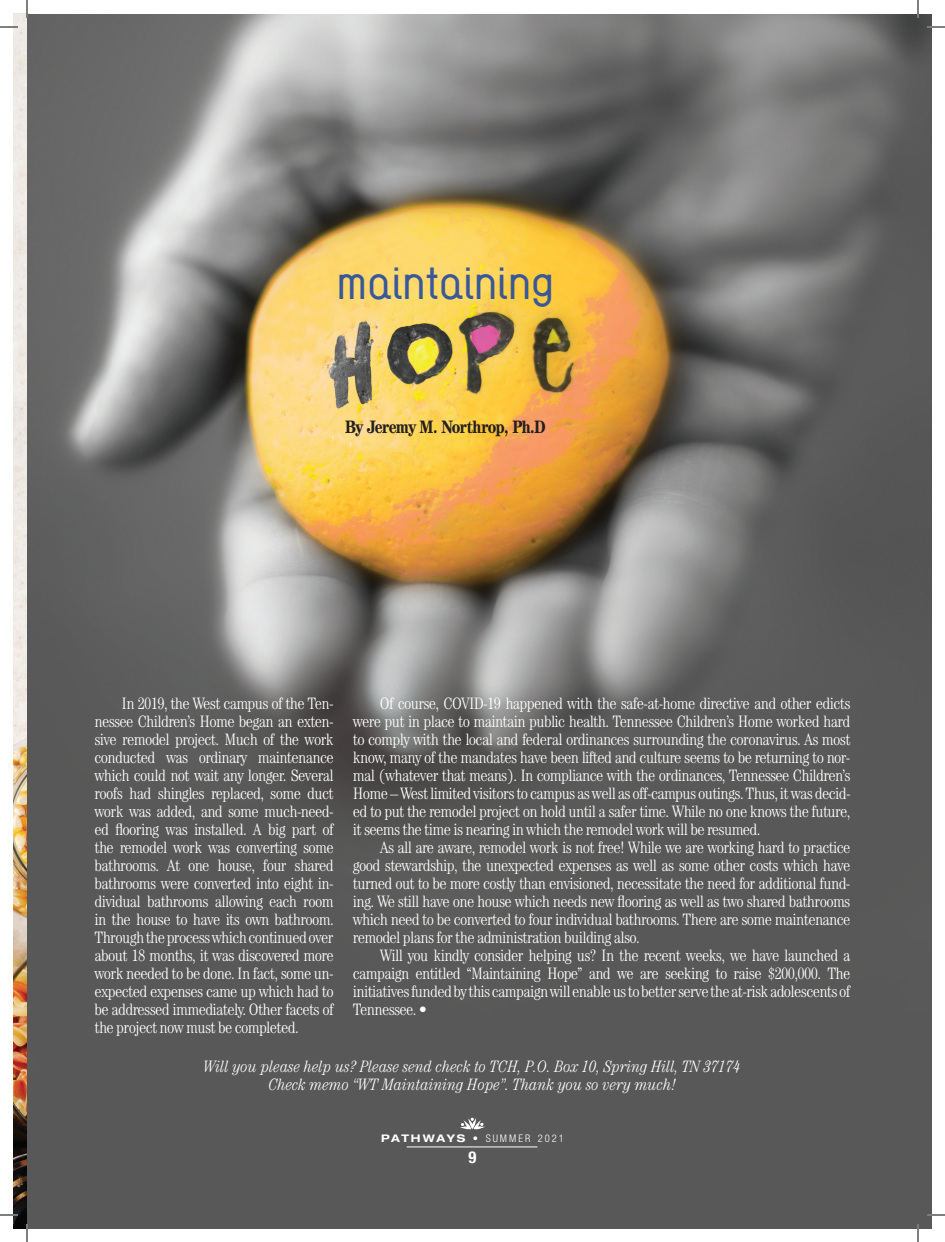
<style>
.page{position:relative;width:945px;height:1242px;background:#fff}
.page>*{position:absolute;margin:0;border:0;box-sizing:border-box;transform-origin:0 0}
.t1{font:42px "EPF LC";letter-spacing:-.01em;color:#385899}
.t2{font:700 condensed 18px "Century Std";letter-spacing:-.03em;color:#231f20}
.t3{font:300 condensed 16.5px/18px "Century";letter-spacing:-.04em;color:#fff;text-align:justify}
.t4{font:italic 300 condensed 16.5px/18px "Century Std";color:#fff;text-align:center}
.t5{font:700 condensed 16.5px "Helvetica Neue";color:#fff}
.t6{font:300 condensed 10.5px "Helvetica Neue";letter-spacing:.19em;color:#fff}
.s1{font-family:"Helvetica Neue LT Std";font-weight:700;font-stretch:expanded}
.s2{font-family:"Helvetica Neue LT Std";font-weight:400;font-stretch:expanded}
</style>
<div class="page">
<img style="left:14px;top:14px;width:13px;height:1214px">
<img style="left:27px;top:14px;width:905px;height:1214px">
<svg style="left:459px;top:1117px;width:27px;height:12px"></svg>
<hr style="left:407px;top:1147px;width:130px;height:1px;background:#fff">
<svg style="left:0;top:26px;width:18px;height:2px"></svg>
<svg style="left:26px;top:0;width:2px;height:18px"></svg>
<svg style="left:927px;top:26px;width:18px;height:2px"></svg>
<svg style="left:917px;top:0;width:2px;height:18px"></svg>
<svg style="left:927px;top:1214px;width:18px;height:2px"></svg>
<svg style="left:917px;top:1224px;width:2px;height:18px"></svg>
<svg style="left:0;top:1214px;width:18px;height:2px"></svg>
<svg style="left:26px;top:1224px;width:2px;height:18px"></svg>
<h1 class="t1" style="left:336px;top:264px;width:220px">MAINTAINING</h1>
<p class="t2" style="left:345px;top:416px;width:202px">By Jeremy M. Northrop, Ph.D</p>
<p class="t3" style="left:95px;top:694px;width:241px;text-indent:27px">In 2019, the West campus of the Ten&shy;nessee Children’s Home began an exten&shy;sive remodel project. Much of the work conducted was ordinary maintenance which could not wait any longer. Several roofs had shingles replaced, some duct work was added, and some much-need&shy;ed flooring was installed. A big part of the remodel work was converting some bathrooms. At one house, four shared bathrooms were converted into eight in&shy;dividual bathrooms allowing each room in the house to have its own bathroom.<br>Through the process which continued over about 18 months, it was discovered more work needed to be done. In fact, some un&shy;expected expenses came up which had to be addressed immediately. Other facets of the project now must be completed.</p>
<p class="t3" style="left:353px;top:694px;width:499px;text-indent:27px">Of course, COVID-19 happened with the safe-at-home directive and other edicts were put in place to maintain public health. Tennessee Children’s Home worked hard to comply with the local and federal ordinances surrounding the coronavirus. As most know, many of the mandates have been lifted and culture seems to be returning to nor&shy;mal (whatever that means). In compliance with the ordinances, Tennessee Children’s Home – West limited visitors to campus as well as off-campus outings. Thus, it was decid&shy;ed to put the remodel project on hold until a safer time. While no one knows the future, it seems the time is nearing in which the remodel work will be resumed.</p>
<p class="t3" style="left:353px;top:838px;width:499px;text-indent:27px">As all are aware, remodel work is not free! While we are working hard to practice good stewardship, the unexpected expenses as well as some other costs which have turned out to be more costly than envisioned, necessitate the need for additional fund&shy;ing. We still have one house which needs new flooring as well as two shared bathrooms which need to be converted to four individual bathrooms. There are some maintenance remodel plans for the administration building also.</p>
<p class="t3" style="left:353px;top:946px;width:499px;text-indent:27px">Will you kindly consider helping us? In the recent weeks, we have launched a campaign entitled “Maintaining Hope” and we are seeking to raise $200,000. The initiatives funded by this campaign will enable us to better serve the at-risk adolescents of Tennessee. •</p>
<p class="t4" style="left:204px;top:1057px;width:538px">Will you please help us? Please send check to TCH, P.O. Box 10, Spring Hill, TN 37174<br>Check memo “WT Maintaining Hope”. Thank you so very much!</p>
<p class="t6" style="left:381px;top:1132px;width:184px"><span class="s1">PATHWAYS</span> <span class="s2">•</span> SUMMER 2021</p>
<p class="t5" style="left:469px;top:1147px;width:9px">9</p>
</div>
